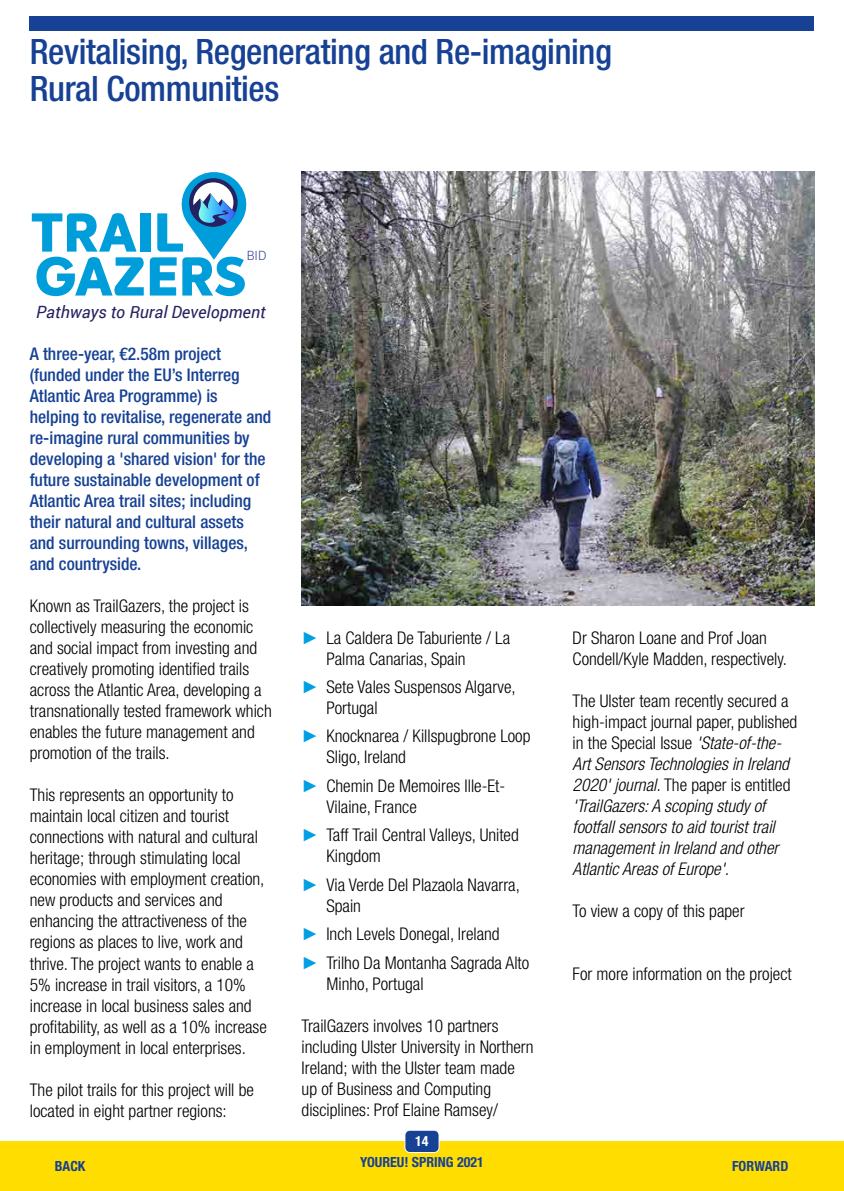
<style>
.page{position:relative;width:844px;height:1191px;background:#fff}
.page>*{position:absolute;margin:0;border:0;box-sizing:border-box;transform-origin:0 0}
.t1{font:800 53.55px "Intelo";color:#009ddb}
.H2_-_Head{font:500 condensed 35px/36.8px "Helvetica Neue LT Std";letter-spacing:-.01em;color:#164194}
.P_-_Body_text{font:300 condensed 17.5px/21px "Helvetica Neue LT Std";color:#000}
.P_-_Lead_in_paragrap{font:500 condensed 17.5px/21px "Helvetica Neue LT Std";color:#164194}
.P_-_Arrows{font:300 condensed 17.5px/21px "Helvetica Neue LT Std";color:#000}
.P_-_Body_text-2{font:italic 300 condensed 17.5px/21px "Helvetica Neue LT Std";color:#000}
.t2{font:italic 16.97px "Roboto";color:#262261}
.t3{font:700 condensed 14px "Helvetica Neue LT Std";color:#164194}
.t4{font:700 condensed 14px "Helvetica Neue LT Std";color:#fff}
.t5{font:300 12.78px "Roboto";color:#2b388f}
.s1{font-family:"Arial";font-weight:400;font-stretch:normal;color:#009fe3}
.s2{font-style:normal}
</style>
<div class="page">
<img style="left:301px;top:171px;width:513px;height:434px">
<svg style="left:181px;top:172px;width:66px;height:88px"></svg>
<div style="left:0;top:1141px;width:843px;height:50px;background:#fd0"></div>
<div style="left:405px;top:1130px;width:34px;height:22px;background:#164194;border-radius:5px"></div>
<div style="left:404px;top:1130px;width:35px;height:22px;border:1px solid #fff;border-radius:5px"></div>
<div style="left:30px;top:17px;width:784px;height:14px;background:#164194"></div>
<h2 class="H2_-_Head" style="left:30px;top:33px;width:583px">Revitalising, Regenerating and Re-imagining<br>Rural Communities</h2>
<h1 class="t1" style="left:31px;top:198px;width:154px">TRAIL</h1>
<p class="t5" style="left:247px;top:246px;width:21px">BID</p>
<h1 class="t1" style="left:35px;top:242px;width:213px">GAZERS</h1>
<p class="t2" style="left:36px;top:300px;width:231px">Pathways to Rural Development</p>
<p class="P_-_Lead_in_paragrap" style="left:30px;top:343px;width:243px">A three-year, €2.58m project (funded under the EU’s Interreg<br>Atlantic Area Programme) is helping to revitalise, regenerate and re-imagine rural communities by developing a 'shared vision' for the future sustainable development of<br>Atlantic Area trail sites; including their natural and cultural assets and surrounding towns, villages, and countryside.</p>
<p class="P_-_Body_text" style="left:30px;top:595px;width:243px">Known as TrailGazers, the project is collectively measuring the economic and social impact from investing and creatively promoting identified trails across the Atlantic Area, developing a transnationally tested framework which enables the future management and promotion of the trails.</p>
<p class="P_-_Body_text" style="left:30px;top:784px;width:238px">This represents an opportunity to maintain local citizen and tourist connections with natural and cultural heritage; through stimulating local economies with employment creation, new products and services and enhancing the attractiveness of the regions as places to live, work and thrive. The project wants to enable a 5% increase in trail visitors, a 10% increase in local business sales and profitability, as well as a 10% increase in employment in local enterprises.</p>
<p class="P_-_Body_text" style="left:30px;top:1078px;width:225px">The pilot trails for this project will be located in eight partner regions:</p>
<p class="P_-_Arrows" style="left:326px;top:626px;width:185px;text-indent:-25px"><span class="s1">►</span> La Caldera De Taburiente / La<br>Palma Canarias, Spain</p>
<p class="P_-_Arrows" style="left:326px;top:676px;width:191px;text-indent:-25px"><span class="s1">►</span> Sete Vales Suspensos Algarve,<br>Portugal</p>
<p class="P_-_Arrows" style="left:326px;top:725px;width:205px;text-indent:-25px"><span class="s1">►</span> Knocknarea / Killspugbrone Loop<br>Sligo, Ireland</p>
<p class="P_-_Arrows" style="left:326px;top:775px;width:180px;text-indent:-25px"><span class="s1">►</span> Chemin De Memoires Ille-Et-<br>Vilaine, France</p>
<p class="P_-_Arrows" style="left:326px;top:824px;width:194px;text-indent:-25px"><span class="s1">►</span> Taff Trail Central Valleys, United<br>Kingdom</p>
<p class="P_-_Arrows" style="left:326px;top:874px;width:195px;text-indent:-25px"><span class="s1">►</span> Via Verde Del Plazaola Navarra,<br>Spain</p>
<p class="P_-_Arrows" style="left:301px;top:923px;width:199px"><span class="s1">►</span> Inch Levels Donegal, Ireland</p>
<p class="P_-_Arrows" style="left:326px;top:952px;width:204px;text-indent:-25px"><span class="s1">►</span> Trilho Da Montanha Sagrada Alto<br>Minho, Portugal</p>
<p class="P_-_Body_text" style="left:301px;top:1015px;width:233px">TrailGazers involves 10 partners including Ulster University in Northern Ireland; with the Ulster team made up of Business and Computing disciplines: Prof Elaine Ramsey/</p>
<p class="t4" style="left:415px;top:1132px;width:15px">14</p>
<p class="P_-_Body_text" style="left:572px;top:626px;width:216px">Dr Sharon Loane and Prof Joan<br>Condell/Kyle Madden, respectively.</p>
<p class="P_-_Body_text-2" style="left:572px;top:690px;width:226px"><span class="s2">The Ulster team recently secured a high-impact journal paper, published in the Special Issue</span> 'State-of-the-Art Sensors Technologies in Ireland 2020' journal. <span class="s2">The paper is entitled </span>'TrailGazers: A scoping study of footfall sensors to aid tourist trail management in Ireland and other Atlantic Areas of Europe'.</p>
<p class="P_-_Body_text" style="left:572px;top:899px;width:173px">To view a copy of this paper</p>
<p class="P_-_Body_text" style="left:572px;top:962px;width:220px">For more information on the project</p>
<p class="t3" style="left:55px;top:1157px;width:32px">BACK</p>
<p class="t3" style="left:360px;top:1153px;width:125px">YOUREU! SPRING 2021</p>
<p class="t3" style="left:732px;top:1157px;width:58px">FORWARD</p>
</div>
